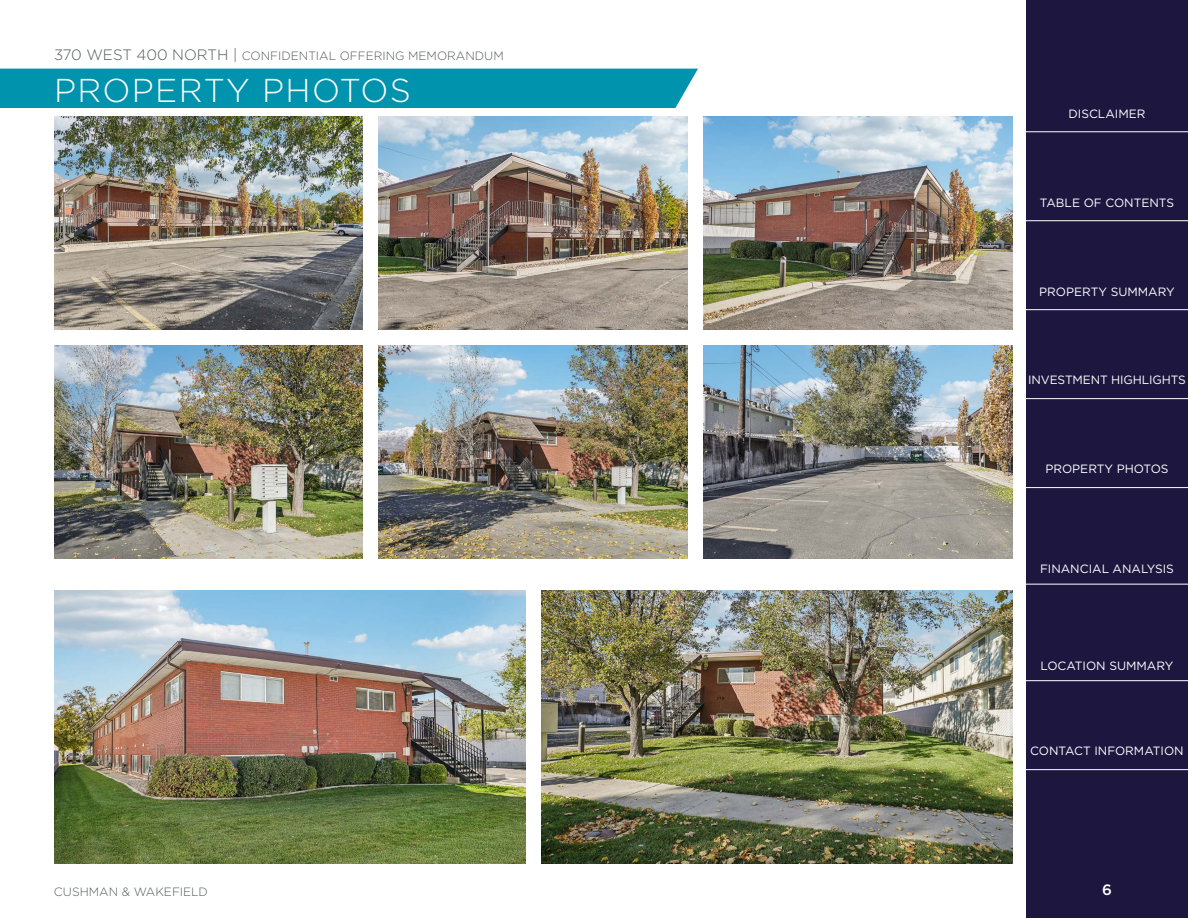
<style>
.page{position:relative;width:1188px;height:918px;background:#fff}
.page>*{position:absolute;margin:0;border:0;box-sizing:border-box;transform-origin:0 0}
.t1{font:300 33px "Gotham";letter-spacing:.04em;color:#fff}
.t2{font:500 15px "Gotham";color:#fff}
.t3{font:12px "Gotham";color:#fff}
.t4{font:300 12px "Gotham";color:#545859}
.s1{font-size:15px}
</style>
<div class="page">
<div style="left:1026px;top:0;width:162px;height:918px;background:#1d1740"></div>
<hr style="left:1026px;top:220px;width:162px;height:1px;background:#fff">
<hr style="left:1026px;top:132px;width:162px;height:1px;background:#fff">
<hr style="left:1026px;top:398px;width:162px;height:1px;background:#fff">
<hr style="left:1026px;top:487px;width:162px;height:1px;background:#fff">
<hr style="left:1026px;top:309px;width:162px;height:1px;background:#fff">
<hr style="left:1026px;top:584px;width:162px;height:1px;background:#fff">
<hr style="left:1026px;top:680px;width:162px;height:1px;background:#fff">
<hr style="left:1026px;top:769px;width:162px;height:1px;background:#fff">
<div style="left:0;top:69px;width:698px;height:39px;background:#0093ad"></div>
<img style="left:54px;top:591px;width:471px;height:273px">
<img style="left:541px;top:591px;width:471px;height:273px">
<img style="left:54px;top:117px;width:309px;height:212px">
<img style="left:379px;top:117px;width:309px;height:212px">
<img style="left:704px;top:117px;width:308px;height:212px">
<img style="left:54px;top:346px;width:309px;height:212px">
<img style="left:379px;top:346px;width:309px;height:212px">
<img style="left:704px;top:346px;width:308px;height:212px">
<p class="t4" style="left:54px;top:48px;width:451px"><span class="s1">370 WEST 400 NORTH |</span> CONFIDENTIAL OFFERING MEMORANDUM</p>
<h1 class="t1" style="left:54px;top:69px;width:358px">PROPERTY PHOTOS</h1>
<p class="t4" style="left:54px;top:884px;width:155px">CUSHMAN &amp; WAKEFIELD</p>
<p class="t3" style="left:1069px;top:106px;width:78px">DISCLAIMER</p>
<p class="t3" style="left:1040px;top:195px;width:136px">TABLE OF CONTENTS</p>
<p class="t3" style="left:1039px;top:284px;width:137px">PROPERTY SUMMARY</p>
<p class="t3" style="left:1028px;top:373px;width:159px">INVESTMENT HIGHLIGHTS</p>
<p class="t3" style="left:1045px;top:461px;width:125px">PROPERTY PHOTOS</p>
<p class="t3" style="left:1040px;top:561px;width:135px">FINANCIAL ANALYSIS</p>
<p class="t3" style="left:1041px;top:658px;width:134px">LOCATION SUMMARY</p>
<p class="t3" style="left:1030px;top:744px;width:155px">CONTACT INFORMATION</p>
<p class="t2" style="left:1102px;top:880px;width:11px">6</p>
</div>
